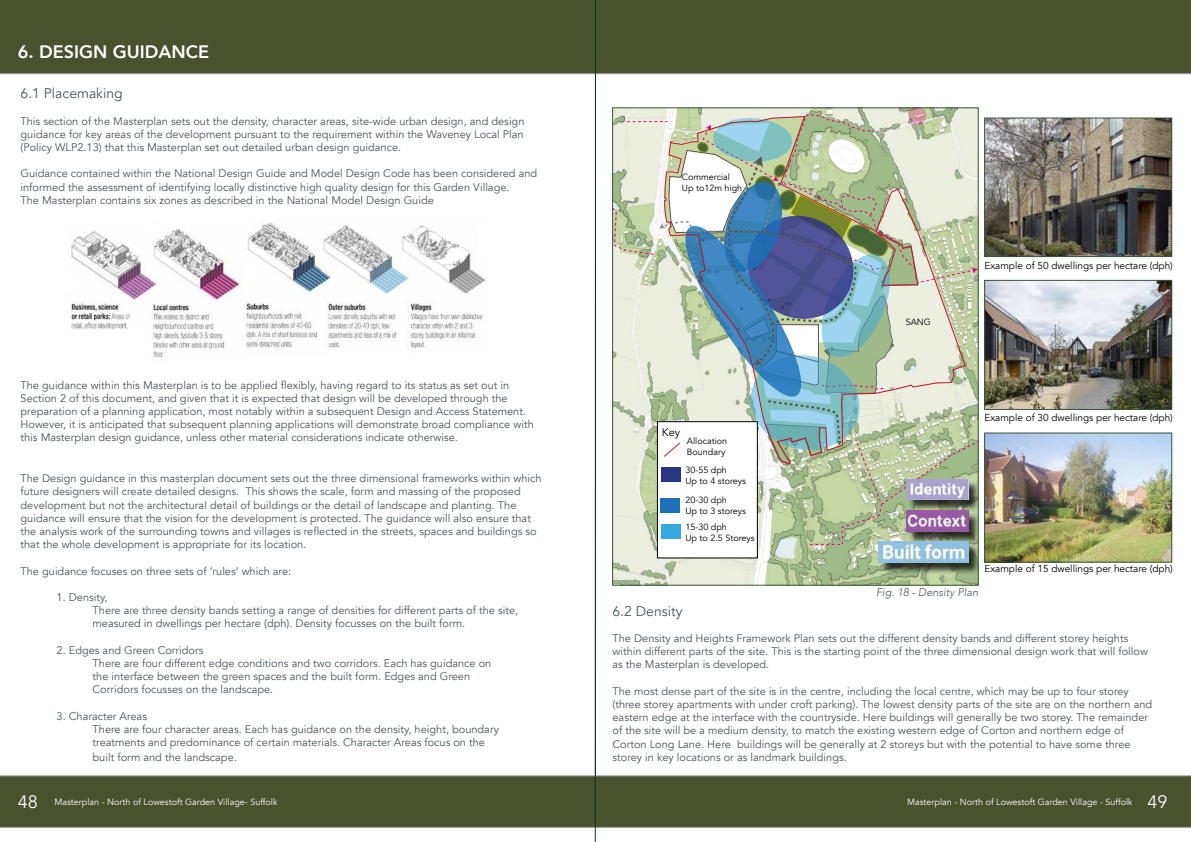
<style>
.page{position:relative;width:1191px;height:842px;background:#fff}
.page>*{position:absolute;margin:0;border:0;box-sizing:border-box;transform-origin:0 0}
.t1{font:800 18px "Avenir";color:#fff}
.t2{font:14px "Avenir";color:#4c565c}
.t3{font:11px/13.2px "Avenir";color:#4c565c}
.t4{font:italic 300 11px "Avenir";color:#4c565c}
.t5{font:11px "Avenir";color:#000}
.t6{font:10px "Avenir";color:#000}
.t7{font:9px/10.8px "Avenir";color:#000}
.t8{font:9px "Avenir";color:#fff}
.s1{font-size:18px}
</style>
<div class="page">
<svg style="left:0;top:775px;width:1191px;height:53px;background:#4c5632"></svg>
<div style="left:0;top:0;width:1191px;height:74px;background:#48522c"></div>
<hr style="left:595px;top:0;width:1px;height:842px;background:#102f30">
<img style="left:986px;top:120px;width:183px;height:135px">
<div style="left:984px;top:118px;width:187px;height:139px;border:1px solid #395740"></div>
<img style="left:986px;top:282px;width:183px;height:126px">
<div style="left:984px;top:280px;width:187px;height:130px;border:1px solid #395740"></div>
<img style="left:986px;top:435px;width:183px;height:125px">
<div style="left:984px;top:433px;width:187px;height:129px;border:1px solid #395740"></div>
<img style="left:614px;top:545px;width:362px;height:38px">
<div style="left:657px;top:422px;width:100px;height:136px;background:#fff"></div>
<svg style="left:612px;top:108px;width:366px;height:437px;background:#b7c7bd"></svg>
<img style="left:67px;top:222px;width:91px;height:108px">
<img style="left:152px;top:224px;width:90px;height:133px">
<img style="left:244px;top:222px;width:77px;height:127px">
<img style="left:321px;top:224px;width:165px;height:125px">
<div style="left:65px;top:275px;width:12px;height:18px;background:#fff"></div>
<div style="left:243px;top:266px;width:12px;height:18px;background:#fff"></div>
<div style="left:145px;top:215px;width:12px;height:18px;background:#fff"></div>
<div style="left:478px;top:224px;width:12px;height:35px;background:#fff"></div>
<div style="left:908px;top:481px;width:72px;height:31px;background:#000;opacity:.75"></div>
<img style="left:907px;top:479px;width:61px;height:21px">
<div style="left:908px;top:512px;width:72px;height:31px;background:#000;opacity:.75"></div>
<img style="left:907px;top:510px;width:61px;height:21px">
<div style="left:880px;top:543px;width:100px;height:32px;background:#000;opacity:.75"></div>
<img style="left:878px;top:541px;width:90px;height:21px">
<h1 class="t1" style="left:18px;top:38px;width:193px">6. DESIGN GUIDANCE</h1>
<p class="t2" style="left:21px;top:85px;width:104px">6.1 Placemaking</p>
<p class="t3" style="left:21px;top:114px;width:505px;text-align:justify">This section of the Masterplan sets out the density, character areas, site-wide urban design, and design guidance for key areas of the development pursuant to the requirement within the Waveney Local Plan (Policy WLP2.13) that this Masterplan set out detailed urban design guidance.</p>
<p class="t3" style="left:21px;top:167px;width:518px">Guidance contained within the National Design Guide and Model Design Code has been considered and informed the assessment of identifying locally distinctive high quality design for this Garden Village.<br>The Masterplan contains six zones as described in the National Model Design Guide</p>
<p class="t3" style="left:21px;top:378px;width:515px">The guidance within this Masterplan is to be applied flexibly, having regard to its status as set out in Section 2 of this document, and given that it is expected that design will be developed through the preparation of a planning application, most notably within a subsequent Design and Access Statement.<br>However, it is anticipated that subsequent planning applications will demonstrate broad compliance with this Masterplan design guidance, unless other material considerations indicate otherwise.</p>
<p class="t3" style="left:21px;top:472px;width:522px">The Design guidance in this masterplan document sets out the three dimensional frameworks within which future designers will create detailed designs. This shows the scale, form and massing of the proposed development but not the architectural detail of buildings or the detail of landscape and planting. The guidance will ensure that the vision for the development is protected. The guidance will also ensure that the analysis work of the surrounding towns and villages is reflected in the streets, spaces and buildings so that the whole development is appropriate for its location.</p>
<p class="t3" style="left:21px;top:564px;width:272px">The guidance focuses on three sets of ‘rules’ which are:</p>
<p class="t3" style="left:93px;top:591px;width:427px;text-indent:-36px">1. Density,<br>There are three density bands setting a range of densities for different parts of the site, measured in dwellings per hectare (dph). Density focusses on the built form.</p>
<p class="t3" style="left:93px;top:644px;width:400px;text-indent:-36px">2. Edges and Green Corridors<br>There are four different edge conditions and two corridors. Each has guidance on the interface between the green spaces and the built form. Edges and Green Corridors focusses on the landscape.</p>
<p class="t3" style="left:93px;top:710px;width:408px;text-indent:-36px">3. Character Areas<br>There are four character areas. Each has guidance on the density, height, boundary treatments and predominance of certain materials. Character Areas focus on the</p>
<p class="t3" style="left:93px;top:750px;width:146px">built form and the landscape.</p>
<p class="t7" style="left:682px;top:171px;width:62px">Commercial<br>Up to12m high</p>
<p class="t5" style="left:662px;top:426px;width:20px">Key</p>
<p class="t7" style="left:687px;top:435px;width:42px">Allocation<br>Boundary</p>
<p class="t7" style="left:685px;top:464px;width:62px">30-55 dph<br>Up to 4 storeys</p>
<p class="t7" style="left:685px;top:494px;width:62px">20-30 dph<br>Up to 3 storeys</p>
<p class="t7" style="left:685px;top:522px;width:71px">15-30 dph<br>Up to 2.5 Storeys</p>
<p class="t7" style="left:905px;top:317px;width:27px">SANG</p>
<p class="t6" style="left:984px;top:259px;width:190px">Example of 50 dwellings per hectare (dph)</p>
<p class="t6" style="left:984px;top:412px;width:190px">Example of 30 dwellings per hectare (dph)</p>
<p class="t6" style="left:984px;top:563px;width:190px">Example of 15 dwellings per hectare (dph)</p>
<p class="t4" style="left:876px;top:586px;width:104px">Fig. 18 - Density Plan</p>
<p class="t2" style="left:612px;top:602px;width:72px">6.2 Density</p>
<p class="t3" style="left:612px;top:632px;width:537px">The Density and Heights Framework Plan sets out the different density bands and different storey heights within different parts of the site. This is the starting point of the three dimensional design work that will follow as the Masterplan is developed.</p>
<p class="t3" style="left:612px;top:684px;width:541px">The most dense part of the site is in the centre, including the local centre, which may be up to four storey (three storey apartments with under croft parking). The lowest density parts of the site are on the northern and eastern edge at the interface with the countryside. Here buildings will generally be two storey. The remainder of the site will be a medium density, to match the existing western edge of Corton and northern edge of Corton Long Lane. Here buildings will be generally at 2 storeys but with the potential to have some three storey in key locations or as landmark buildings.</p>
<p class="t8" style="left:18px;top:796px;width:261px"><span class="s1">48</span> Masterplan - North of Lowestoft Garden Village- Suffolk</p>
<p class="t8" style="left:907px;top:796px;width:262px">Masterplan - North of Lowestoft Garden Village - Suffolk <span class="s1">49</span></p>
</div>
